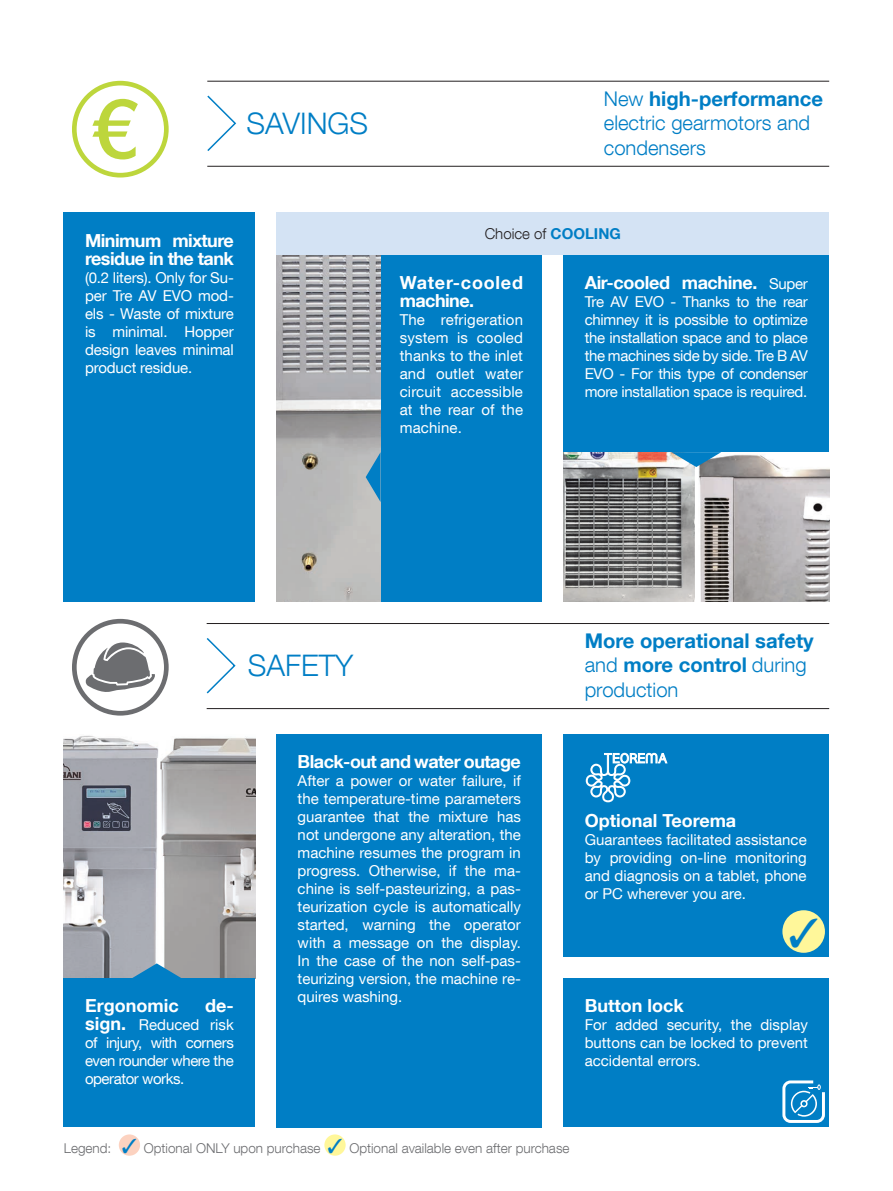
<style>
.page{position:relative;width:893px;height:1191px;background:#fff}
.page>*{position:absolute;margin:0;border:0;box-sizing:border-box;transform-origin:0 0}
.t1{font:300 29.7px "Helvetica Neue LT Com";color:#007ec5}
.t2{font:700 20.25px/24.3px "Helvetica Neue LT Com";color:#007ec5}
.t3{font:300 20.25px/24.3px "Helvetica Neue LT Com";color:#007ec5}
.t4{font:700 18px/18px "Helvetica Neue LT Com";letter-spacing:-.02em;color:#fff}
.t5{font:700 18px "Helvetica Neue LT Com";color:#fff}
.t6{font:700 18px/18px "Helvetica Neue LT Com";letter-spacing:.04em;color:#fff}
.t7{font:15px/18px "Helvetica Neue LT Com";color:#fff;text-align:justify}
.t8{font:300 15px "Helvetica Neue LT Com";color:#231f20}
.t9{font:300 13.5px "Helvetica Neue LT Com";color:#6c6d70}
.s1{font-weight:700}
.s2{font-weight:700;color:#007ec5}
.s3{font-weight:400;font-size:15px}
.s4{font-weight:700;font-size:18px}
.s5{font-weight:300}
.s6{color:#007ec5}
</style>
<div class="page">
<img style="left:699px;top:454px;width:130px;height:148px">
<img style="left:563px;top:452px;width:131px;height:150px">
<img style="left:64px;top:735px;width:191px;height:243px">
<hr style="left:207px;top:708px;width:622px;height:1px;background:#231f20">
<hr style="left:207px;top:623px;width:622px;height:1px;background:#231f20">
<svg style="left:72px;top:619px;width:97px;height:96px"></svg>
<svg style="left:206px;top:638px;width:30px;height:56px"></svg>
<div style="left:563px;top:734px;width:266px;height:223px;background:#007ec5"></div>
<svg style="left:132px;top:963px;width:50px;height:15px"></svg>
<div style="left:64px;top:978px;width:191px;height:149px;background:#007ec5"></div>
<svg style="left:586px;top:752px;width:82px;height:50px"></svg>
<hr style="left:207px;top:81px;width:622px;height:1px;background:#231f20">
<hr style="left:207px;top:166px;width:622px;height:1px;background:#231f20">
<div style="left:72px;top:81px;width:97px;height:96px;border:5px solid #bdd63c;border-radius:50%"></div>
<svg style="left:92px;top:99px;width:46px;height:60px"></svg>
<svg style="left:207px;top:95px;width:30px;height:56px"></svg>
<svg style="left:671px;top:452px;width:50px;height:15px"></svg>
<div style="left:563px;top:255px;width:266px;height:197px;background:#007ec5"></div>
<div style="left:563px;top:978px;width:266px;height:149px;background:#007ec5"></div>
<div style="left:381px;top:255px;width:161px;height:347px;background:#007ec5"></div>
<div style="left:276px;top:213px;width:553px;height:42px;background:#d4e3f4"></div>
<div style="left:782px;top:910px;width:43px;height:42px;background:#fff79a;border-radius:50%"></div>
<div style="left:119px;top:1134px;width:21px;height:21px;background:#fcd2c0;border-radius:50%"></div>
<div style="left:324px;top:1134px;width:22px;height:21px;background:#fff79a;border-radius:50%"></div>
<svg style="left:782px;top:1080px;width:43px;height:43px"></svg>
<div style="left:276px;top:734px;width:266px;height:393px;background:#007ec5"></div>
<div style="left:64px;top:213px;width:191px;height:389px;background:#007ec5"></div>
<img style="left:276px;top:255px;width:105px;height:347px">
<svg style="left:366px;top:452px;width:15px;height:50px"></svg>
<h1 class="t1" style="left:247px;top:105px;width:123px">SAVINGS</h1>
<p class="t4" style="left:85px;top:231px;width:150px">Minimum mixture residue in the tank</p>
<p class="t7" style="left:85px;top:268px;width:150px">(0.2 liters). Only for Su&shy;per Tre AV EVO mod&shy;els - Waste of mixture is minimal. Hopper design leaves minimal product residue.</p>
<h2 class="t3" style="left:604px;top:86px;width:221px">New <span class="s1">high-performance </span>electric gearmotors and condensers</h2>
<p class="t8" style="left:485px;top:224px;width:138px">Choice of <span class="s2">COOLING</span></p>
<p class="t6" style="left:400px;top:273px;width:125px">Water-cooled machine.</p>
<p class="t7" style="left:400px;top:311px;width:125px">The refrigeration system is cooled thanks to the inlet and outlet water circuit accessible at the rear of the machine.</p>
<p class="t4" style="left:585px;top:273px;width:225px">Air-cooled machine. <span class="s3">Super</span></p>
<p class="t7" style="left:585px;top:293px;width:225px">Tre AV EVO - Thanks to the rear chimney it is possible to optimize the installation space and to place the machines side by side. Tre B AV EVO - For this type of condenser more installation space is required.</p>
<h1 class="t1" style="left:248px;top:647px;width:107px">SAFETY</h1>
<p class="t5" style="left:85px;top:994px;width:95px">Ergonomic</p>
<p class="t4" style="left:205px;top:996px;width:30px">de-</p>
<p class="t7" style="left:85px;top:1015px;width:150px"><span class="s4">sign.</span> Reduced risk of injury, with corners even rounder where the operator works.</p>
<p class="t4" style="left:298px;top:752px;width:225px">Black-out and water outage</p>
<p class="t7" style="left:298px;top:771px;width:225px">After a power or water failure, if the temperature-time parameters guarantee that the mixture has not undergone any alteration, the machine resumes the program in progress. Otherwise, if the ma&shy;chine is self-pasteurizing, a pas&shy;teurization cycle is automatically started, warning the operator with a message on the display.<br>In the case of the non self-pas&shy;teurizing version, the machine re&shy;quires washing.</p>
<h2 class="t2" style="left:585px;top:628px;width:231px">More operational safety <span class="s5">and</span> more control <span class="s5">during production</span></h2>
<p class="t5" style="left:585px;top:809px;width:153px">Optional Teorema</p>
<p class="t7" style="left:585px;top:830px;width:224px">Guarantees facilitated assistance by providing on-line monitoring and diagnosis on a tablet, phone or PC wherever you are.</p>
<p class="t5" style="left:585px;top:994px;width:100px">Button lock</p>
<p class="t7" style="left:585px;top:1015px;width:225px">For added security, the display buttons can be locked to prevent accidental errors.</p>
<p class="t9" style="left:64px;top:1139px;width:507px">Legend: <span class="s6">✓</span> Optional ONLY upon purchase <span class="s6">✓</span> Optional available even after purchase</p>
</div>
